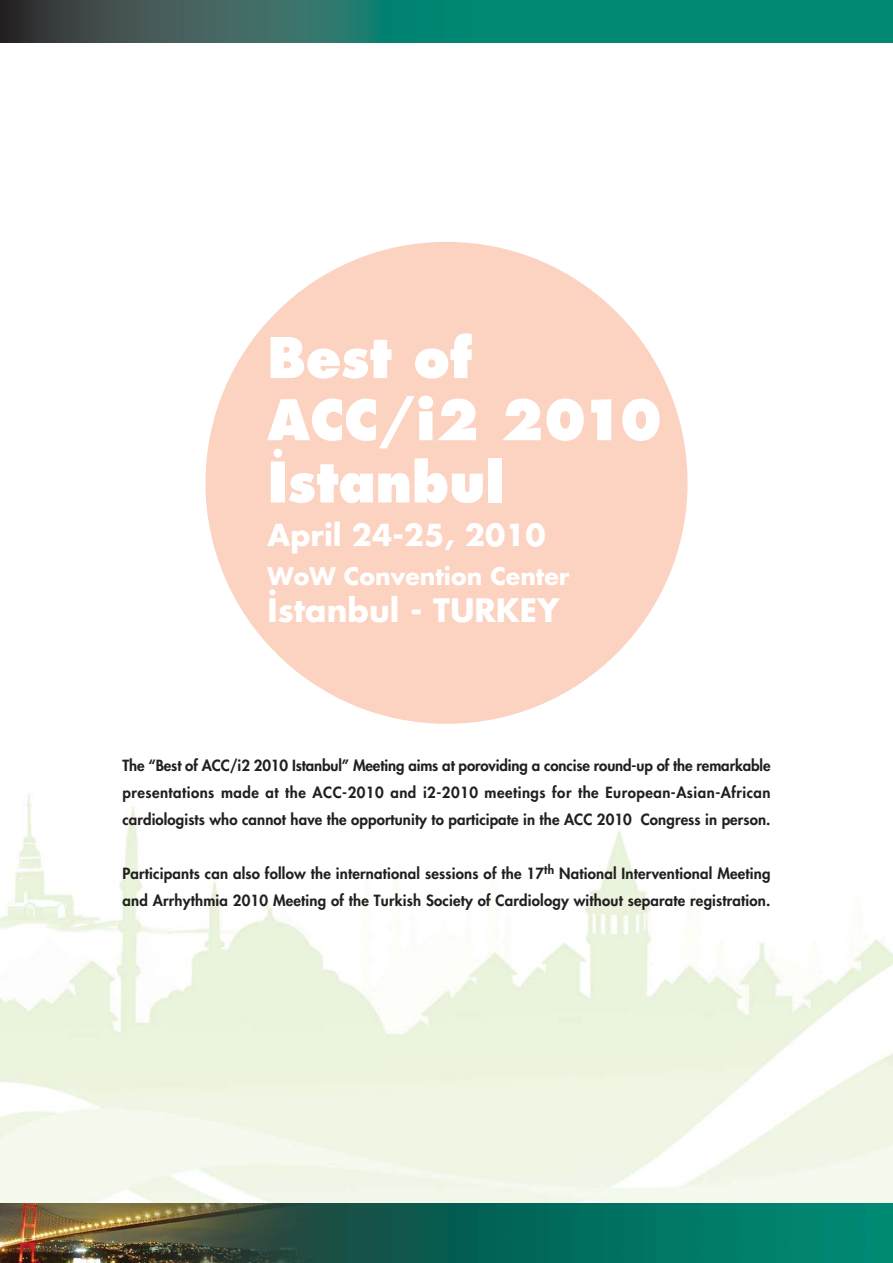
<style>
.page{position:relative;width:893px;height:1263px;background:#fff}
.page>*{position:absolute;margin:0;border:0;box-sizing:border-box;transform-origin:0 0}
.t1{font:54.45px/62.2px "Futura Ext Bold Turk";color:#fff;scale:.95 1}
.t2{font:31.5px "Futura Turk B";color:#fff}
.t3{font:29.55px "Futura Turk B";color:#fff}
.t4{font:23.55px "Futura Turk B";color:#fff}
.t5{font:15px/27px "Futura Heavy Turk";letter-spacing:.015em;color:#231f20;text-align:justify}
</style>
<div class="page">
<img style="left:0;top:242px;width:893px;height:961px">
<img style="left:0;top:1203px;width:893px;height:60px">
<svg style="left:0;top:0;width:466px;height:43px;background:#2f635d"></svg>
<div style="left:466px;top:0;width:427px;height:43px;background:#008873"></div>
<div style="left:205px;top:242px;width:482px;height:482px;background:#fcd2c1;border-radius:50%"></div>
<h1 class="t1" style="left:267px;top:332px;width:417px">Best of<br>ACC/i2 2010 ‹stanbul</h1>
<h3 class="t3" style="left:267px;top:522px;width:280px">April 24-25, 2010</h3>
<h3 class="t4" style="left:267px;top:565px;width:303px">WoW Convention Center</h3>
<h2 class="t2" style="left:267px;top:596px;width:294px">‹stanbul - TURKEY</h2>
<p class="t5" style="left:122px;top:753px;width:650px">The “Best of ACC/i2 2010 Istanbul” Meeting aims at poroviding a concise round-up of the remarkable presentations made at the ACC-2010 and i2-2010 meetings for the European-Asian-African cardiologists who cannot have the opportunity to participate in the ACC 2010 -Congress in person.</p>
<p class="t5" style="left:122px;top:861px;width:650px">Participants can also follow the international sessions of the 17<sup>th</sup> National Interventional Meeting and Arrhythmia 2010 Meeting of the Turkish Society of Cardiology without separate registration.</p>
</div>
